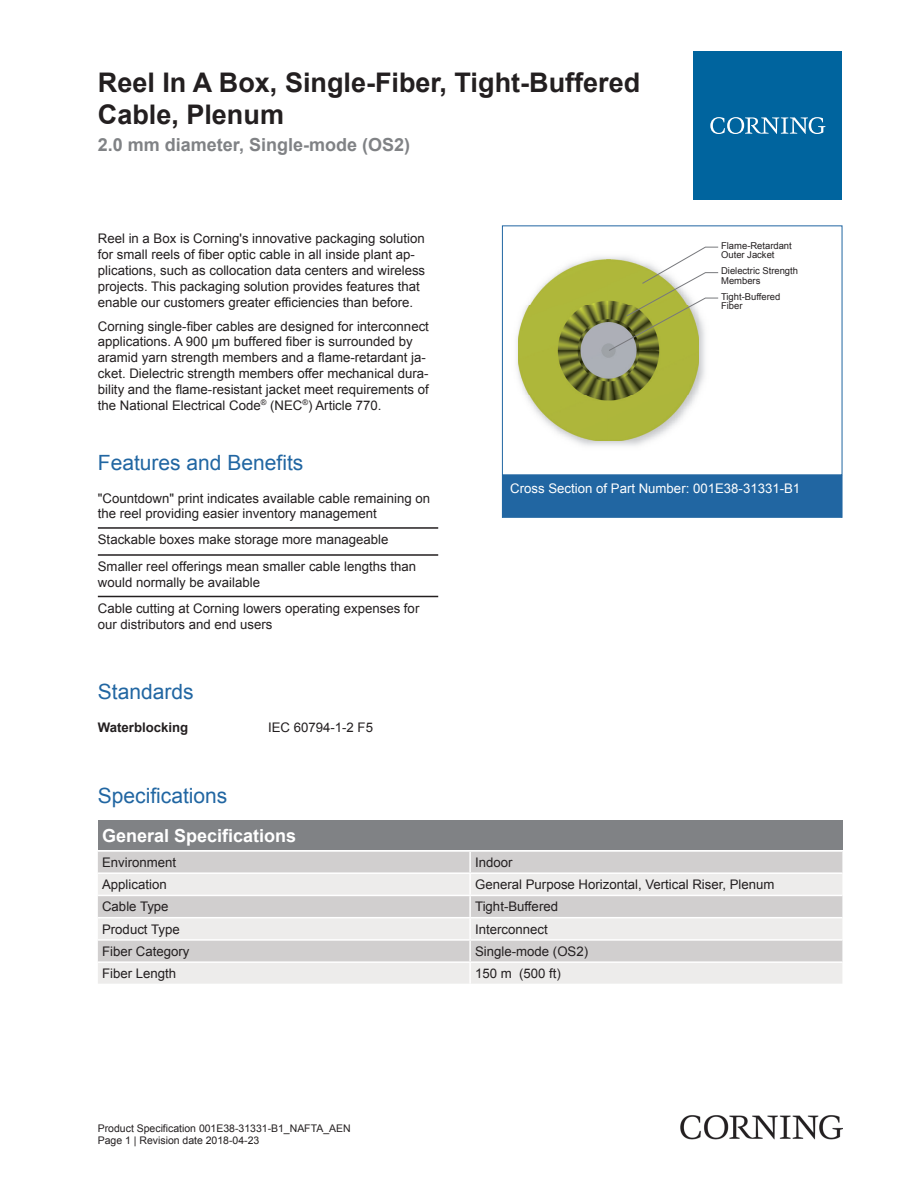
<style>
.page{position:relative;width:919px;height:1187px;background:#fff}
.page>*{position:absolute;margin:0;border:0;box-sizing:border-box;transform-origin:0 0}
.t1{font:700 27px/32.4px "Arial";color:#231f20}
.t2{font:21px "Arial";color:#2166a2}
.t3{font:700 18px "Arial";color:#808285}
.t4{font:700 18px "Arial";color:#fff}
.t5{font:13.2px/15.9px "Arial";color:#231f20}
.t6{font:13.2px "Arial";color:#fff}
.t7{font:700 13.2px "Arial";color:#231f20}
.t8{font:10.5px/12.6px "Arial";color:#231f20}
.t9{font:9.45px/9.4px "Arial";color:#231f20}
</style>
<div class="page">
<img style="left:516px;top:256px;width:189px;height:190px">
<img style="left:518px;top:260px;width:180px;height:181px">
<svg style="left:608px;top:247px;width:110px;height:104px"></svg>
<div style="left:502px;top:475px;width:340px;height:42px;background:#2166a2"></div>
<hr style="left:98px;top:527px;width:340px;height:1px;background:#231f20">
<hr style="left:98px;top:554px;width:340px;height:1px;background:#231f20">
<hr style="left:98px;top:595px;width:340px;height:2px;background:#231f20">
<div style="left:98px;top:820px;width:744px;height:30px;background:#808285"></div>
<div style="left:98px;top:851px;width:744px;height:21px;background:#d1cfcf"></div>
<svg style="left:98px;top:874px;width:744px;height:109px;background:#e2e1e0"></svg>
<hr style="left:469px;top:851px;width:2px;height:21px;background:#fff">
<hr style="left:469px;top:873px;width:2px;height:21px;background:#fff">
<hr style="left:469px;top:896px;width:2px;height:20px;background:#fff">
<hr style="left:469px;top:918px;width:2px;height:21px;background:#fff">
<hr style="left:469px;top:940px;width:2px;height:21px;background:#fff">
<hr style="left:469px;top:962px;width:2px;height:21px;background:#fff">
<hr style="left:98px;top:894px;width:372px;height:2px;background:#fff">
<hr style="left:470px;top:894px;width:372px;height:2px;background:#fff">
<hr style="left:98px;top:916px;width:372px;height:2px;background:#fff">
<hr style="left:470px;top:916px;width:372px;height:2px;background:#fff">
<hr style="left:98px;top:939px;width:372px;height:1px;background:#fff">
<hr style="left:470px;top:939px;width:372px;height:1px;background:#fff">
<hr style="left:98px;top:961px;width:372px;height:1px;background:#fff">
<hr style="left:470px;top:961px;width:372px;height:1px;background:#fff">
<div style="left:693px;top:51px;width:149px;height:149px;background:#00649e"></div>
<svg style="left:710px;top:117px;width:115px;height:17px"></svg>
<img style="left:680px;top:1115px;width:162px;height:24px">
<h1 class="t1" style="left:98px;top:66px;width:544px">Reel In A Box, Single-Fiber, Tight-Buffered<br>Cable, Plenum</h1>
<h3 class="t3" style="left:98px;top:132px;width:314px">2.0 mm diameter, Single-mode (OS2)</h3>
<p class="t5" style="left:98px;top:231px;width:329px">Reel in a Box is Corning's innovative packaging solution for small reels of fiber optic cable in all inside plant ap&shy;plications, such as collocation data centers and wireless projects. This packaging solution provides features that enable our customers greater efficiencies than before.</p>
<p class="t5" style="left:98px;top:318px;width:332px">Corning single-fiber cables are designed for interconnect applications. A 900 μm buffered fiber is surrounded by aramid yarn strength members and a flame-retardant ja&shy;cket. Dielectric strength members offer mechanical dura&shy;bility and the flame-resistant jacket meet requirements of the National Electrical Code<sup>®</sup> (NEC<sup>®</sup>) Article 770.</p>
<p class="t9" style="left:721px;top:241px;width:72px">Flame-Retardant<br>Outer Jacket</p>
<p class="t9" style="left:721px;top:266px;width:78px">Dielectric Strength<br>Members</p>
<p class="t9" style="left:721px;top:292px;width:61px">Tight-Buffered<br>Fiber</p>
<h2 class="t2" style="left:98px;top:448px;width:207px">Features and Benefits</h2>
<p class="t5" style="left:98px;top:490px;width:334px">"Countdown" print indicates available cable remaining on the reel providing easier inventory management</p>
<p class="t5" style="left:98px;top:526px;width:320px;line-height:27px">Stackable boxes make storage more manageable<br>Smaller reel offerings mean smaller cable lengths than</p>
<p class="t5" style="left:98px;top:569px;width:323px;line-height:25.7px">would normally be available<br>Cable cutting at Corning lowers operating expenses for</p>
<p class="t5" style="left:98px;top:615px;width:176px">our distributors and end users</p>
<h2 class="t2" style="left:98px;top:677px;width:97px">Standards</h2>
<p class="t7" style="left:98px;top:717px;width:92px">Waterblocking</p>
<p class="t5" style="left:268px;top:719px;width:106px">IEC 60794-1-2 F5</p>
<p class="t6" style="left:510px;top:479px;width:291px">Cross Section of Part Number: 001E38-31331-B1</p>
<h2 class="t2" style="left:98px;top:781px;width:131px">Specifications</h2>
<h3 class="t4" style="left:102px;top:822px;width:196px">General Specifications</h3>
<p class="t5" style="left:102px;top:854px;width:76px">Environment</p>
<p class="t5" style="left:475px;top:854px;width:39px">Indoor</p>
<p class="t5" style="left:102px;top:876px;width:66px">Application</p>
<p class="t5" style="left:475px;top:876px;width:301px">General Purpose Horizontal, Vertical Riser, Plenum</p>
<p class="t5" style="left:102px;top:898px;width:68px">Cable Type</p>
<p class="t5" style="left:475px;top:898px;width:84px">Tight-Buffered</p>
<p class="t5" style="left:102px;top:920px;width:79px">Product Type</p>
<p class="t5" style="left:475px;top:920px;width:74px">Interconnect</p>
<p class="t5" style="left:102px;top:943px;width:89px">Fiber Category</p>
<p class="t5" style="left:475px;top:943px;width:114px">Single-mode (OS2)</p>
<p class="t5" style="left:102px;top:965px;width:76px">Fiber Length</p>
<p class="t5" style="left:475px;top:965px;width:87px">150 m (500 ft)</p>
<p class="t8" style="left:98px;top:1121px;width:254px">Product Specification 001E38-31331-B1_NAFTA_AEN<br>Page 1 | Revision date 2018-04-23</p>
</div>
